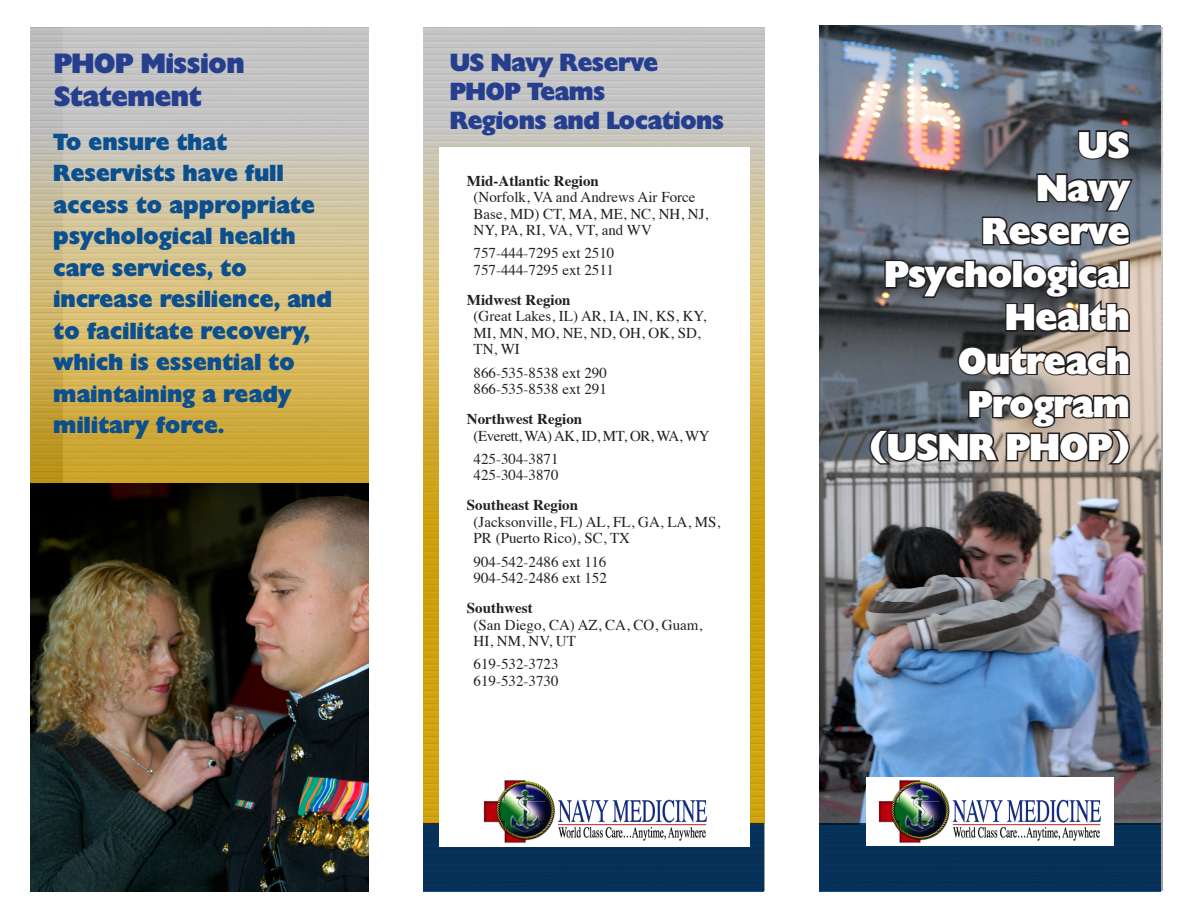
<style>
.page{position:relative;width:1188px;height:918px;background:#fff}
.page>*{position:absolute;margin:0;border:0;box-sizing:border-box;transform-origin:0 0}
.t1{font:36px/43.2px "Gallant";color:#fff;text-align:right}
.t2{font:27px "Gallant";color:#253f8e}
.t3{font:24px "Gallant";color:#253f8e}
.t4{font:22.5px/31.5px "Gallant";letter-spacing:.02em;color:#0b4f8e}
.t5{font:15px/16.5px "Times";color:#231f20}
.t6{font:700 15px "Times";color:#231f20}
.t7{font:15px "Times";letter-spacing:-.03em;color:#231f20}
</style>
<div class="page">
<img style="left:819px;top:26px;width:342px;height:798px">
<div style="left:819px;top:824px;width:342px;height:68px;background:#063158"></div>
<div style="left:422px;top:824px;width:342px;height:68px;background:#063158"></div>
<svg style="left:30px;top:28px;width:339px;height:456px;background:#cebc86"></svg>
<svg style="left:1076px;top:128px;width:57px;height:33px;background:#454b55"></svg>
<svg style="left:868px;top:172px;width:267px;height:302px;background:#666669"></svg>
<svg style="left:423px;top:28px;width:342px;height:796px;background:#c9bd96"></svg>
<div style="left:440px;top:147px;width:310px;height:700px;background:#fff"></div>
<img style="left:483px;top:780px;width:225px;height:63px">
<div style="left:866px;top:777px;width:248px;height:69px;background:#fff"></div>
<img style="left:878px;top:780px;width:224px;height:63px">
<img style="left:30px;top:484px;width:339px;height:408px">
<div style="left:369px;top:16px;width:54px;height:887px;background:#fff"></div>
<p class="t2" style="left:54px;top:51px;width:192px">PHOP Mission</p>
<p class="t2" style="left:54px;top:83px;width:149px">Statement</p>
<p class="t4" style="left:54px;top:128px;width:280px">To ensure that<br>Reservists have full access to appropriate psychological health care services, to increase resilience, and to facilitate recovery, which is essential to maintaining a ready military force.</p>
<p class="t3" style="left:450px;top:51px;width:210px">US Navy Reserve</p>
<p class="t3" style="left:450px;top:80px;width:157px">PHOP Teams</p>
<p class="t3" style="left:450px;top:109px;width:276px">Regions and Locations</p>
<p class="t6" style="left:467px;top:166px;width:134px">Mid-Atlantic Region</p>
<p class="t5" style="left:474px;top:187px;width:236px">(Norfolk, VA and Andrews Air Force<br>Base, MD) CT, MA, ME, NC, NH, NJ,<br>NY, PA, RI, VA, VT, and WV</p>
<p class="t5" style="left:474px;top:244px;width:142px">757-444-7295 ext 2510</p>
<p class="t5" style="left:474px;top:260px;width:142px">757-444-7295 ext 2511</p>
<p class="t6" style="left:467px;top:285px;width:105px">Midwest Region</p>
<p class="t5" style="left:474px;top:307px;width:234px">(Great Lakes, IL) AR, IA, IN, KS, KY,<br>MI, MN, MO, NE, ND, OH, OK, SD,<br>TN, WI</p>
<p class="t5" style="left:474px;top:363px;width:135px">866-535-8538 ext 290</p>
<p class="t5" style="left:474px;top:379px;width:135px">866-535-8538 ext 291</p>
<p class="t6" style="left:467px;top:405px;width:117px">Northwest Region</p>
<p class="t7" style="left:474px;top:421px;width:238px">(Everett, WA) AK, ID, MT, OR, WA, WY</p>
<p class="t5" style="left:474px;top:449px;width:86px">425-304-3871</p>
<p class="t5" style="left:474px;top:466px;width:86px">425-304-3870</p>
<p class="t6" style="left:467px;top:491px;width:113px">Southeast Region</p>
<p class="t5" style="left:474px;top:512px;width:248px">(Jacksonville, FL) AL, FL, GA, LA, MS,<br>PR (Puerto Rico), SC, TX</p>
<p class="t5" style="left:474px;top:552px;width:134px">904-542-2486 ext 116</p>
<p class="t5" style="left:474px;top:568px;width:135px">904-542-2486 ext 152</p>
<p class="t6" style="left:467px;top:594px;width:67px">Southwest</p>
<p class="t5" style="left:474px;top:615px;width:230px">(San Diego, CA) AZ, CA, CO, Guam,<br>HI, NM, NV, UT</p>
<p class="t5" style="left:474px;top:655px;width:86px">619-532-3723</p>
<p class="t5" style="left:474px;top:671px;width:86px">619-532-3730</p>
<p class="t1" style="left:1078px;top:126px;width:53px">US</p>
<p class="t1" style="left:1037px;top:169px;width:94px">Navy</p>
<p class="t1" style="left:885px;top:212px;width:246px">Reserve<br>Psychological<br>Health<br>Outreach<br>Program</p>
<p class="t1" style="left:870px;top:428px;width:261px">(USNR PHOP)</p>
</div>
